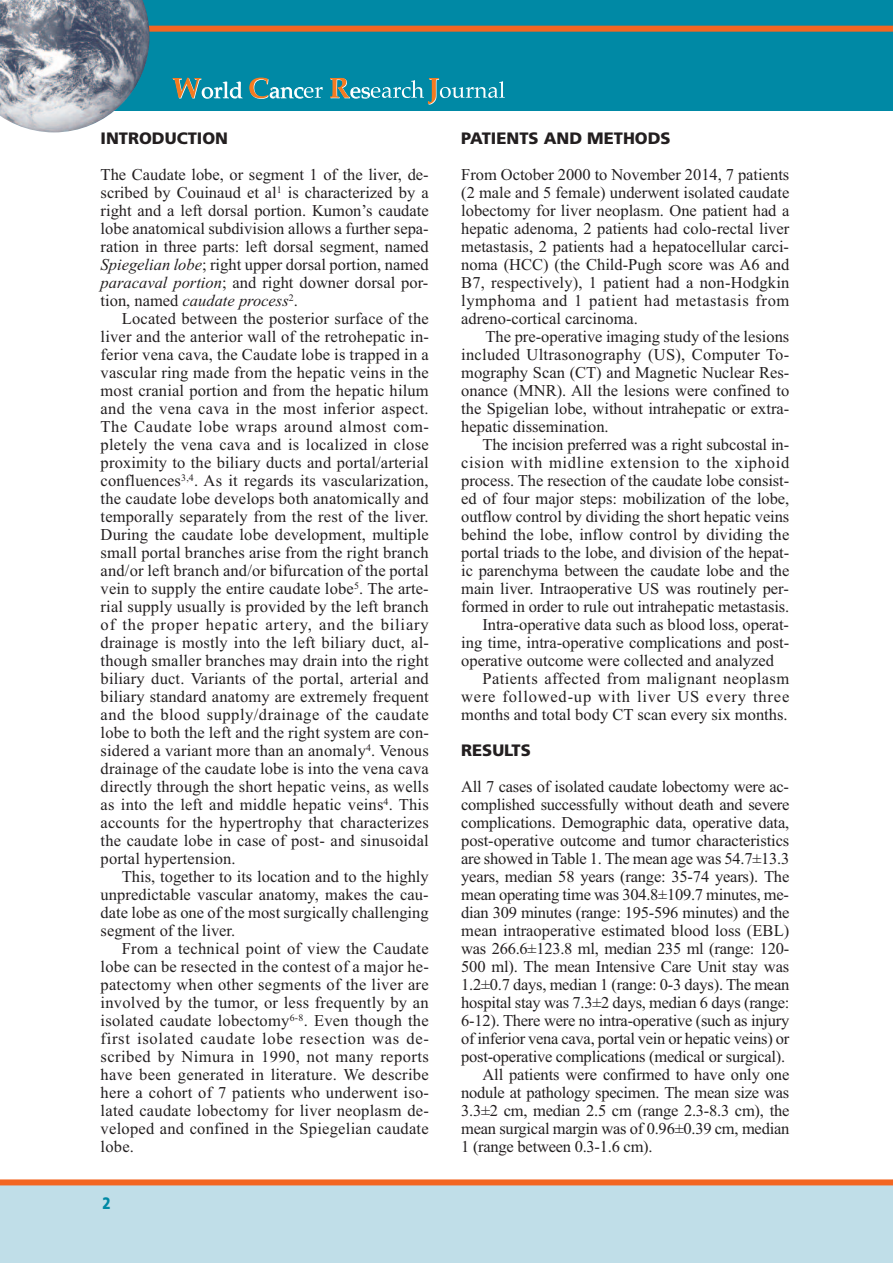
<style>
.page{position:relative;width:893px;height:1263px;background:#fff}
.page>*{position:absolute;margin:0;border:0;box-sizing:border-box;transform-origin:0 0}
.t1{font:16.5px/18px "Times New Roman";letter-spacing:-.005em;color:#231f20;text-align:justify}
.t2{font:16.5px "Times New Roman";letter-spacing:.04em;color:#231f20}
.t3{font:900 16.5px "Frutiger";color:#231f20}
.t4{font:16.5px "Times New Roman";letter-spacing:.025em;color:#231f20}
.t5{font:16.5px "Times New Roman";letter-spacing:.05em;color:#231f20}
.t6{font:900 16.5px "Frutiger";color:#0089a5;scale:.82 1}
.s1{font-style:italic}
</style>
<div class="page">
<div style="left:0;top:1180px;width:893px;height:83px;background:#c0dee8"></div>
<div style="left:0;top:0;width:893px;height:111px;background:#0089a5"></div>
<svg style="left:173px;top:78px;width:70px;height:21px"></svg>
<svg style="left:249px;top:78px;width:74px;height:21px"></svg>
<svg style="left:330px;top:78px;width:175px;height:27px"></svg>
<div style="left:0;top:26px;width:893px;height:6px;background:#f36621"></div>
<div style="left:0;top:1179px;width:893px;height:6px;background:#f36621"></div>
<img style="left:0;top:0;width:150px;height:132px">
<p class="t3" style="left:101px;top:132px;width:129px">INTRODUCTION</p>
<p class="t1" style="left:101px;top:165px;width:330px">The Caudate lobe, or segment 1 of the liver, de&shy;scribed by Couinaud et al<sup>1</sup> is characterized by a right and a left dorsal portion. Kumon’s caudate lobe anatomical subdivision allows a further sepa&shy;ration in three parts: left dorsal segment, named <span class="s1">Spiegelian lobe</span>; right upper dorsal portion, named <span class="s1">paracaval portion</span>; and right downer dorsal por&shy;tion, named <span class="s1">caudate process</span><sup>2</sup>.</p>
<p class="t1" style="left:101px;top:309px;width:330px;text-indent:21px">Located between the posterior surface of the liver and the anterior wall of the retrohepatic in&shy;ferior vena cava, the Caudate lobe is trapped in a vascular ring made from the hepatic veins in the most cranial portion and from the hepatic hilum and the vena cava in the most inferior aspect.<br>The Caudate lobe wraps around almost com&shy;pletely the vena cava and is localized in close proximity to the biliary ducts and portal/arterial confluences<sup>3,4</sup>. As it regards its vascularization, the caudate lobe develops both anatomically and temporally separately from the rest of the liver.<br>During the caudate lobe development, multiple small portal branches arise from the right branch and/or left branch and/or bifurcation of the portal vein to supply the entire caudate lobe<sup>5</sup>. The arte&shy;rial supply usually is provided by the left branch of the proper hepatic artery, and the biliary drainage is mostly into the left biliary duct, al&shy;though smaller branches may drain into the right biliary duct. Variants of the portal, arterial and biliary standard anatomy are extremely frequent and the blood supply/drainage of the caudate lobe to both the left and the right system are con&shy;sidered a variant more than an anomaly<sup>4</sup>. Venous drainage of the caudate lobe is into the vena cava directly through the short hepatic veins, as wells as into the left and middle hepatic veins<sup>4</sup>. This accounts for the hypertrophy that characterizes the caudate lobe in case of post- and sinusoidal portal hypertension.</p>
<p class="t1" style="left:101px;top:867px;width:330px;text-indent:21px">This, together to its location and to the highly unpredictable vascular anatomy, makes the cau&shy;date lobe as one of the most surgically challenging segment of the liver.</p>
<p class="t1" style="left:101px;top:939px;width:330px;text-indent:21px">From a technical point of view the Caudate lobe can be resected in the contest of a major he&shy;patectomy when other segments of the liver are involved by the tumor, or less frequently by an isolated caudate lobectomy<sup>6-8</sup>. Even though the first isolated caudate lobe resection was de&shy;scribed by Nimura in 1990, not many reports have been generated in literature. We describe here a cohort of 7 patients who underwent iso&shy;lated caudate lobectomy for liver neoplasm de&shy;veloped and confined in the Spiegelian caudate lobe.</p>
<p class="t6" style="left:102px;top:1197px;width:12px">2</p>
<p class="t3" style="left:461px;top:132px;width:211px">PATIENTS AND METHODS</p>
<p class="t1" style="left:461px;top:165px;width:330px">From October 2000 to November 2014, 7 patients (2 male and 5 female) underwent isolated caudate lobectomy for liver neoplasm. One patient had a hepatic adenoma, 2 patients had colo-rectal liver metastasis, 2 patients had a hepatocellular carci&shy;noma (HCC) (the Child-Pugh score was A6 and B7, respectively), 1 patient had a non-Hodgkin lymphoma and 1 patient had metastasis from adreno-cortical carcinoma.</p>
<p class="t1" style="left:461px;top:327px;width:330px;text-indent:24px">The pre-operative imaging study of the lesions included Ultrasonography (US), Computer To&shy;mography Scan (CT) and Magnetic Nuclear Res&shy;onance (MNR). All the lesions were confined to the Spigelian lobe, without intrahepatic or extra&shy;hepatic dissemination.</p>
<p class="t1" style="left:482px;top:435px;width:308px">The incision preferred was a right subcostal in-</p>
<p class="t2" style="left:461px;top:453px;width:330px">cision with midline extension to the xiphoid</p>
<p class="t1" style="left:461px;top:471px;width:330px">process. The resection of the caudate lobe consist-</p>
<p class="t1" style="left:461px;top:489px;width:330px">ed of four major steps: mobilization of the lobe,</p>
<p class="t1" style="left:461px;top:507px;width:330px">outflow control by dividing the short hepatic veins</p>
<p class="t1" style="left:461px;top:525px;width:330px">behind the lobe, inflow control by dividing the</p>
<p class="t1" style="left:461px;top:543px;width:330px">portal triads to the lobe, and division of the hepat-</p>
<p class="t1" style="left:461px;top:561px;width:330px">ic parenchyma between the caudate lobe and the</p>
<p class="t1" style="left:461px;top:579px;width:329px">main liver. Intraoperative US was routinely per-</p>
<p class="t1" style="left:461px;top:597px;width:330px">formed in order to rule out intrahepatic metastasis.</p>
<p class="t1" style="left:482px;top:615px;width:308px">Intra-operative data such as blood loss, operat-</p>
<p class="t1" style="left:461px;top:633px;width:330px">ing time, intra-operative complications and post-</p>
<p class="t1" style="left:461px;top:651px;width:314px">operative outcome were collected and analyzed</p>
<p class="t4" style="left:482px;top:669px;width:308px">Patients affected from malignant neoplasm</p>
<p class="t5" style="left:461px;top:687px;width:330px">were followed-up with liver US every three</p>
<p class="t1" style="left:461px;top:705px;width:328px">months and total body CT scan every six months.</p>
<p class="t3" style="left:461px;top:744px;width:71px">RESULTS</p>
<p class="t1" style="left:461px;top:777px;width:329px">All 7 cases of isolated caudate lobectomy were ac-</p>
<p class="t1" style="left:461px;top:795px;width:330px">complished successfully without death and severe</p>
<p class="t1" style="left:461px;top:813px;width:330px">complications. Demographic data, operative data,</p>
<p class="t1" style="left:461px;top:831px;width:330px">post-operative outcome and tumor characteristics</p>
<p class="t1" style="left:461px;top:849px;width:330px">are showed in Table 1. The mean age was 54.7±13.3</p>
<p class="t1" style="left:461px;top:867px;width:330px">years, median 58 years (range: 35-74 years). The</p>
<p class="t1" style="left:461px;top:885px;width:329px">mean operating time was 304.8±109.7 minutes, me-</p>
<p class="t1" style="left:461px;top:903px;width:330px">dian 309 minutes (range: 195-596 minutes) and the</p>
<p class="t1" style="left:461px;top:921px;width:330px">mean intraoperative estimated blood loss (EBL)</p>
<p class="t1" style="left:461px;top:939px;width:330px">was 266.6±123.8 ml, median 235 ml (range: 120-</p>
<p class="t1" style="left:461px;top:957px;width:330px">500 ml). The mean Intensive Care Unit stay was</p>
<p class="t1" style="left:461px;top:975px;width:330px">1.2±0.7 days, median 1 (range: 0-3 days). The mean</p>
<p class="t1" style="left:461px;top:993px;width:330px">hospital stay was 7.3±2 days, median 6 days (range:</p>
<p class="t1" style="left:461px;top:1011px;width:330px">6-12). There were no intra-operative (such as injury</p>
<p class="t1" style="left:461px;top:1029px;width:330px">of inferior vena cava, portal vein or hepatic veins) or</p>
<p class="t1" style="left:461px;top:1047px;width:326px">post-operative complications (medical or surgical).</p>
<p class="t1" style="left:482px;top:1065px;width:308px">All patients were confirmed to have only one</p>
<p class="t1" style="left:461px;top:1083px;width:330px">nodule at pathology specimen. The mean size was</p>
<p class="t1" style="left:461px;top:1101px;width:330px">3.3±2 cm, median 2.5 cm (range 2.3-8.3 cm), the</p>
<p class="t1" style="left:461px;top:1119px;width:330px">mean surgical margin was of 0.96±0.39 cm, median</p>
<p class="t1" style="left:461px;top:1137px;width:193px">1 (range between 0.3-1.6 cm).</p>
</div>
